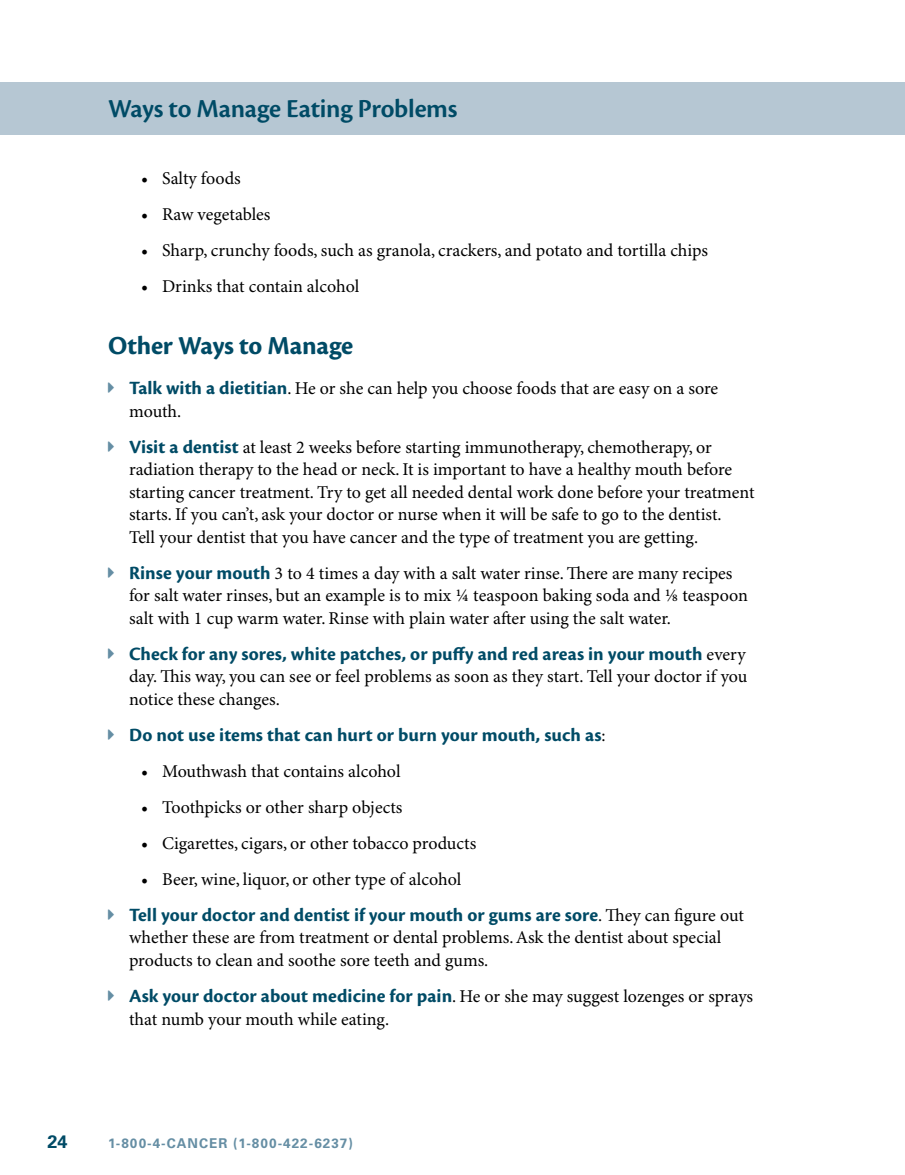
<style>
.page{position:relative;width:905px;height:1175px;background:#fff}
.page>*{position:absolute;margin:0;border:0;box-sizing:border-box;transform-origin:0 0}
.t1{font:600 27px "Cronos Pro";letter-spacing:-.01em;color:#004b66}
.side_effects_H4{font:700 27px "Cronos Pro";letter-spacing:-.01em;color:#004b66}
.t2{font:700 19.5px "Cronos Pro";color:#004b66}
.t3{font:18px/22.5px "Minion Pro";letter-spacing:-.005em;color:#000}
.t4{font:700 18px "Univers LT Std";color:#004b66}
.t5{font:700 13.5px "Univers LT Std";letter-spacing:.075em;color:#658ea4}
.s1{font-family:"Cronos Pro";font-weight:700;font-size:19.5px;color:#004b66}
.s2{font-family:"Minion Pro";font-weight:400;font-size:18px;color:#000}
</style>
<div class="page">
<div style="left:0;top:82px;width:904px;height:52px;background:#b6c7d3"></div>
<h1 class="t1" style="left:108px;top:93px;width:351px">Ways to Manage Eating Problems</h1>
<p class="t3" style="left:141px;top:168px;width:101px">• Salty foods</p>
<p class="t3" style="left:141px;top:204px;width:131px">• Raw vegetables</p>
<p class="t3" style="left:141px;top:240px;width:568px">• Sharp, crunchy foods, such as granola, crackers, and potato and tortilla chips</p>
<p class="t3" style="left:141px;top:276px;width:220px">• Drinks that contain alcohol</p>
<h4 class="side_effects_H4" style="left:108px;top:330px;width:247px">Other Ways to Manage</h4>
<p class="t3" style="left:129px;top:378px;width:590px"><span class="s1">Talk with a dietitian</span>. He or she can help you choose foods that are easy on a sore mouth.</p>
<p class="t3" style="left:129px;top:436px;width:627px"><span class="s1">Visit a dentist</span> at least 2 weeks before starting immunotherapy, chemotherapy, or radiation therapy to the head or neck. It is important to have a healthy mouth before starting cancer treatment. Try to get all needed dental work done before your treatment starts. If you can’t, ask your doctor or nurse when it will be safe to go to the dentist.<br>Tell your dentist that you have cancer and the type of treatment you are getting.</p>
<p class="t3" style="left:129px;top:562px;width:620px"><span class="s1">Rinse your mouth</span> 3 to 4 times a day with a salt water rinse. There are many recipes for salt water rinses, but an example is to mix 1/4 teaspoon baking soda and 1/8 teaspoon salt with 1 cup warm water. Rinse with plain water after using the salt water.</p>
<p class="t2" style="left:129px;top:642px;width:618px">Check for any sores, white patches, or puffy and red areas in your mouth <span class="s2">every</span></p>
<p class="t3" style="left:129px;top:666px;width:620px">day. This way, you can see or feel problems as soon as they start. Tell your doctor if you notice these changes.</p>
<p class="t2" style="left:129px;top:723px;width:478px">Do not use items that can hurt or burn your mouth, such as<span class="s2">:</span></p>
<p class="t3" style="left:141px;top:760px;width:261px">• Mouthwash that contains alcohol</p>
<p class="t3" style="left:141px;top:796px;width:263px">• Toothpicks or other sharp objects</p>
<p class="t3" style="left:141px;top:832px;width:337px">• Cigarettes, cigars, or other tobacco products</p>
<p class="t3" style="left:141px;top:868px;width:322px">• Beer, wine, liquor, or other type of alcohol</p>
<p class="t2" style="left:129px;top:903px;width:616px">Tell your doctor and dentist if your mouth or gums are sore<span class="s2">. They can figure out</span></p>
<p class="t3" style="left:129px;top:927px;width:594px">whether these are from treatment or dental problems. Ask the dentist about special products to clean and soothe sore teeth and gums.</p>
<p class="t3" style="left:129px;top:985px;width:625px"><span class="s1">Ask your doctor about medicine for pain</span>. He or she may suggest lozenges or sprays that numb your mouth while eating.</p>
<p class="t4" style="left:47px;top:1131px;width:22px">24</p>
<p class="t5" style="left:108px;top:1135px;width:246px">1-800-4-CANCER (1-800-422-6237)</p>
</div>
